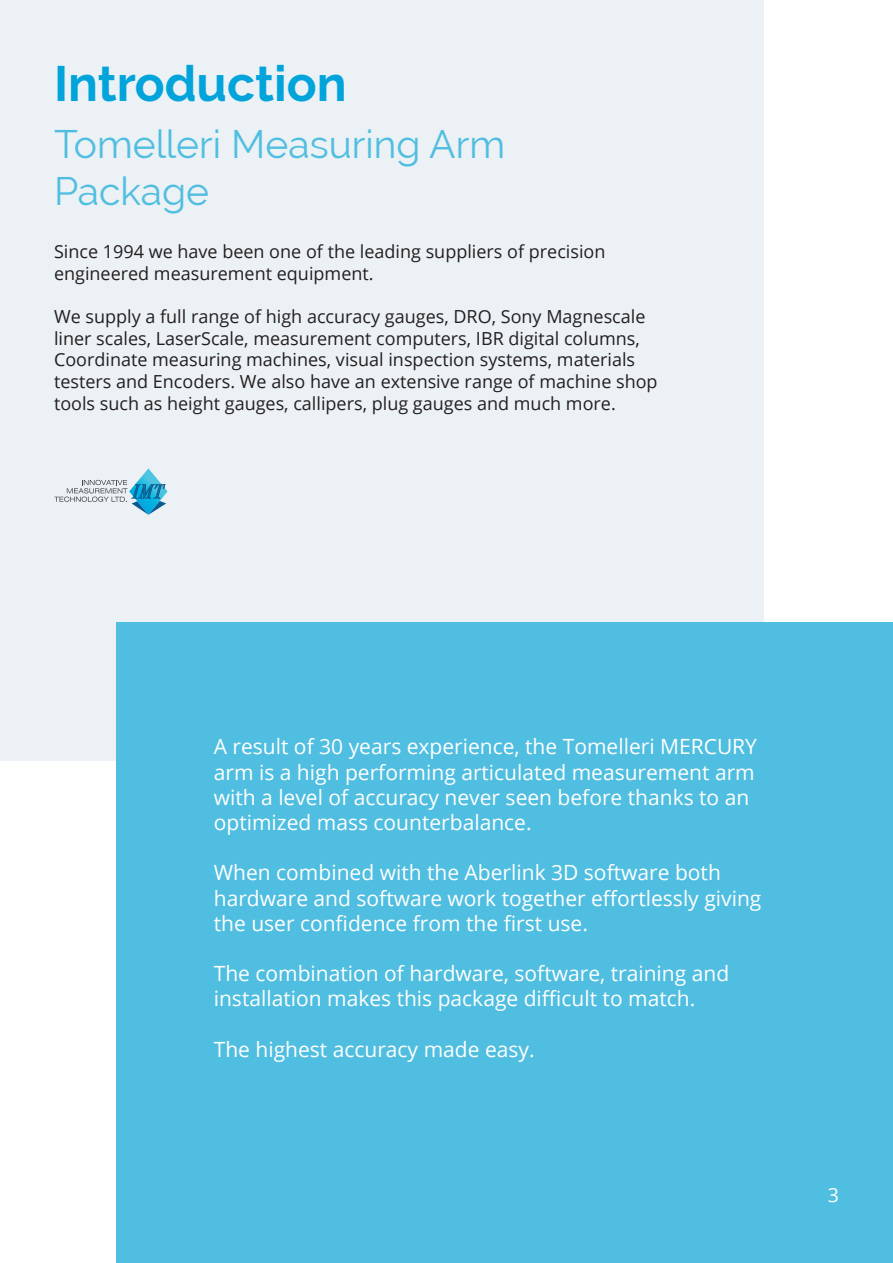
<style>
.page{position:relative;width:893px;height:1263px;background:#fff}
.page>*{position:absolute;margin:0;border:0;box-sizing:border-box;transform-origin:0 0}
.t1{font:700 49.5px "Raleway";color:#00a4db}
.t2{font:39px/46.8px "Raleway";color:#50bee0}
.t3{font:21px/25.2px "Open Sans";color:#fff}
.t4{font:19.5px "Open Sans";color:#fff}
.t5{font:18px/21.6px "Open Sans";color:#231f20}
</style>
<div class="page">
<div style="left:0;top:0;width:763px;height:760px;background:#ebf1f5"></div>
<div style="left:116px;top:623px;width:777px;height:640px;background:#50bee0"></div>
<svg style="left:54px;top:468px;width:114px;height:47px"></svg>
<p class="t1" style="left:54px;top:55px;width:294px">Introduction</p>
<p class="t2" style="left:54px;top:121px;width:453px">Tomelleri Measuring Arm<br>Package</p>
<p class="t5" style="left:54px;top:240px;width:553px">Since 1994 we have been one of the leading suppliers of precision engineered measurement equipment.</p>
<p class="t5" style="left:54px;top:305px;width:605px">We supply a full range of high accuracy gauges, DRO, Sony Magnescale liner scales, LaserScale, measurement computers, IBR digital columns, Coordinate measuring machines, visual inspection systems, materials testers and Encoders. We also have an extensive range of machine shop tools such as height gauges, callipers, plug gauges and much more.</p>
<p class="t3" style="left:214px;top:733px;width:545px">A result of 30 years experience, the Tomelleri MERCURY arm is a high performing articulated measurement arm with a level of accuracy never seen before thanks to an optimized mass counterbalance.</p>
<p class="t3" style="left:214px;top:859px;width:549px">When combined with the Aberlink 3D software both hardware and software work together effortlessly giving the user confidence from the first use.</p>
<p class="t3" style="left:214px;top:960px;width:517px">The combination of hardware, software, training and installation makes this package difficult to match.</p>
<p class="t3" style="left:214px;top:1036px;width:322px">The highest accuracy made easy.</p>
<p class="t4" style="left:828px;top:1182px;width:13px">3</p>
</div>
